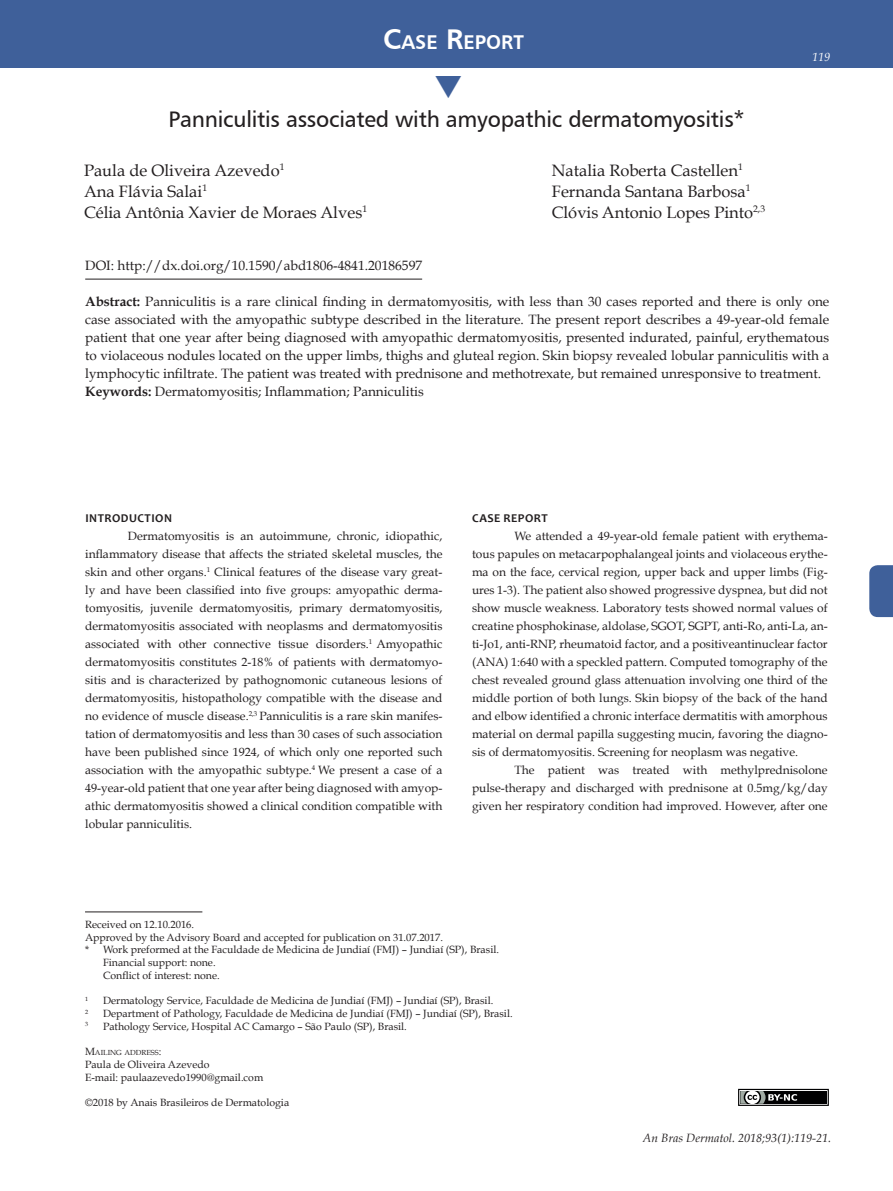
<style>
.page{position:relative;width:893px;height:1191px;background:#fff}
.page>*{position:absolute;margin:0;border:0;box-sizing:border-box;transform-origin:0 0}
.Titulo{font:22.5px "Humanist 777 BT Roman B";letter-spacing:-.01em;color:#231f20}
.t1{font:19.95px "Humanist 777 BT Bold B";color:#fff}
.Autores{font:16.5px "Book Antiqua";color:#231f20}
.DOI{font:13.5px/18px "Book Antiqua";color:#231f20;text-align:justify}
.ABD-ING_-_2016{font:12px/18px "Book Antiqua";color:#231f20;text-align:justify}
.ABD-ING_-_2016_-_Fin{font:12px/18px "Book Antiqua";color:#231f20;text-align:justify}
.t2{font:italic 12px "Book Antiqua";color:#231f20}
.ABD-ING_-_2016-2{font:700 12px "Candara";letter-spacing:.04em;color:#231f20}
.t3{font:italic 12px "Book Antiqua";color:#fff}
.t4{font:10.5px "Book Antiqua";color:#231f20}
.t5{font:7.35px "Book Antiqua";color:#231f20}
.t6{font:6.15px "Book Antiqua";color:#231f20}
.s1{font-size:28.5px}
.s2{font-weight:700}
.s3{font-size:10.5px}
</style>
<div class="page">
<svg style="left:869px;top:565px;width:24px;height:52px"></svg>
<div style="left:0;top:0;width:893px;height:67px;background:#3f609a"></div>
<hr style="left:85px;top:911px;width:117px;height:1px;background:#231f20">
<hr style="left:85px;top:279px;width:337px;height:1px;background:#231f20">
<svg style="left:738px;top:1088px;width:91px;height:18px;background:#545555"></svg>
<p class="t1" style="left:383px;top:30px;width:142px"><span class="s1">C</span>ASE <span class="s1">R</span>EPORT</p>
<p class="Titulo" style="left:168px;top:106px;width:578px">Panniculitis associated with amyopathic dermatomyositis*</p>
<p class="Autores" style="left:84px;top:160px;width:202px">Paula de Oliveira Azevedo<sup>1</sup></p>
<p class="Autores" style="left:552px;top:160px;width:193px">Natalia Roberta Castellen<sup>1</sup></p>
<p class="Autores" style="left:84px;top:181px;width:125px">Ana Flávia Salai<sup>1</sup></p>
<p class="Autores" style="left:552px;top:181px;width:200px">Fernanda Santana Barbosa<sup>1</sup></p>
<p class="Autores" style="left:84px;top:202px;width:285px">Célia Antônia Xavier de Moraes Alves<sup>1</sup></p>
<p class="Autores" style="left:552px;top:202px;width:215px">Clóvis Antonio Lopes Pinto<sup>2,3</sup></p>
<p class="t3" style="left:812px;top:50px;width:19px">119</p>
<p class="DOI" style="left:85px;top:256px;width:338px">DOI: http://dx.doi.org/10.1590/abd1806-4841.20186597</p>
<p class="DOI" style="left:85px;top:292px;width:746px"><span class="s2">Abstract:</span> Panniculitis is a rare clinical finding in dermatomyositis, with less than 30 cases reported and there is only one case associated with the amyopathic subtype described in the literature. The present report describes a 49-year-old female patient that one year after being diagnosed with amyopathic dermatomyositis, presented indurated, painful, erythematous to violaceous nodules located on the upper limbs, thighs and gluteal region. Skin biopsy revealed lobular panniculitis with a lymphocytic infiltrate. The patient was treated with prednisone and methotrexate, but remained unresponsive to treatment.</p>
<p class="DOI" style="left:85px;top:382px;width:340px"><span class="s2">Keywords:</span> Dermatomyositis; Inflammation; Panniculitis</p>
<p class="ABD-ING_-_2016-2" style="left:85px;top:511px;width:88px">INTRODUCTION</p>
<p class="ABD-ING_-_2016" style="left:85px;top:527px;width:359px;text-indent:43px">Dermatomyositis is an autoimmune, chronic, idiopathic, inflammatory disease that affects the striated skeletal muscles, the skin and other organs.<sup>1</sup> Clinical features of the disease vary great&shy;ly and have been classified into five groups: amyopathic derma&shy;tomyositis, juvenile dermatomyositis, primary dermatomyositis, dermatomyositis associated with neoplasms and dermatomyositis associated with other connective tissue disorders.<sup>1</sup> Amyopathic dermatomyositis constitutes 2-18% of patients with dermatomyo&shy;sitis and is characterized by pathognomonic cutaneous lesions of dermatomyositis, histopathology compatible with the disease and no evidence of muscle disease.<sup>2,3</sup> Panniculitis is a rare skin manifes&shy;tation of dermatomyositis and less than 30 cases of such association have been published since 1924, of which only one reported such association with the amyopathic subtype.<sup>4</sup> We present a case of a 49-year-old patient that one year after being diagnosed with amyop&shy;athic dermatomyositis showed a clinical condition compatible with lobular panniculitis.</p>
<p class="ABD-ING_-_2016-2" style="left:472px;top:511px;width:77px">CASE REPORT</p>
<p class="ABD-ING_-_2016_-_Fin" style="left:472px;top:527px;width:357px;text-indent:43px">We attended a 49-year-old female patient with erythema&shy;tous papules on metacarpophalangeal joints and violaceous erythe&shy;ma on the face, cervical region, upper back and upper limbs (Fig&shy;ures 1-3). The patient also showed progressive dyspnea, but did not show muscle weakness. Laboratory tests showed normal values of creatine phosphokinase, aldolase, SGOT, SGPT, anti-Ro, anti-La, an&shy;ti-Jo1, anti-RNP, rheumatoid factor, and a positiveantinuclear factor (ANA) 1:640 with a speckled pattern. Computed tomography of the chest revealed ground glass attenuation involving one third of the middle portion of both lungs. Skin biopsy of the back of the hand and elbow identified a chronic interface dermatitis with amorphous material on dermal papilla suggesting mucin, favoring the diagno&shy;sis of dermatomyositis. Screening for neoplasm was negative.</p>
<p class="ABD-ING_-_2016" style="left:472px;top:761px;width:357px;text-indent:43px">The patient was treated with methylprednisolone pulse-therapy and discharged with prednisone at 0.5mg/kg/day given her respiratory condition had improved. However, after one</p>
<p class="t4" style="left:85px;top:917px;width:111px">Received on 12.10.2016.</p>
<p class="t4" style="left:85px;top:930px;width:359px">Approved by the Advisory Board and accepted for publication on 31.07.2017.</p>
<p class="t4" style="left:85px;top:943px;width:415px">* Work preformed at the Faculdade de Medicina de Jundiaí (FMJ) – Jundiaí (SP), Brasil.</p>
<p class="t4" style="left:103px;top:956px;width:114px">Financial support: none.</p>
<p class="t4" style="left:103px;top:968px;width:118px">Conflict of interest: none.</p>
<p class="t6" style="left:85px;top:995px;width:5px">1</p>
<p class="t4" style="left:103px;top:994px;width:392px">Dermatology Service, Faculdade de Medicina de Jundiaí (FMJ) – Jundiaí (SP), Brasil.</p>
<p class="t6" style="left:85px;top:1007px;width:5px">2</p>
<p class="t4" style="left:103px;top:1007px;width:411px">Department of Pathology, Faculdade de Medicina de Jundiaí (FMJ) – Jundiaí (SP), Brasil.</p>
<p class="t6" style="left:85px;top:1020px;width:5px">3</p>
<p class="t4" style="left:103px;top:1019px;width:305px">Pathology Service, Hospital AC Camargo – São Paulo (SP), Brasil.</p>
<p class="t5" style="left:85px;top:1048px;width:78px"><span class="s3">M</span>AILING ADDRESS<span class="s3">:</span></p>
<p class="t4" style="left:85px;top:1058px;width:126px">Paula de Oliveira Azevedo</p>
<p class="t4" style="left:85px;top:1070px;width:180px">E-mail: paulaazevedo1990@gmail.com</p>
<p class="t4" style="left:85px;top:1096px;width:206px">©2018 by Anais Brasileiros de Dermatologia</p>
<p class="t2" style="left:643px;top:1131px;width:190px">An Bras Dermatol. 2018;93(1):119-21.</p>
</div>
